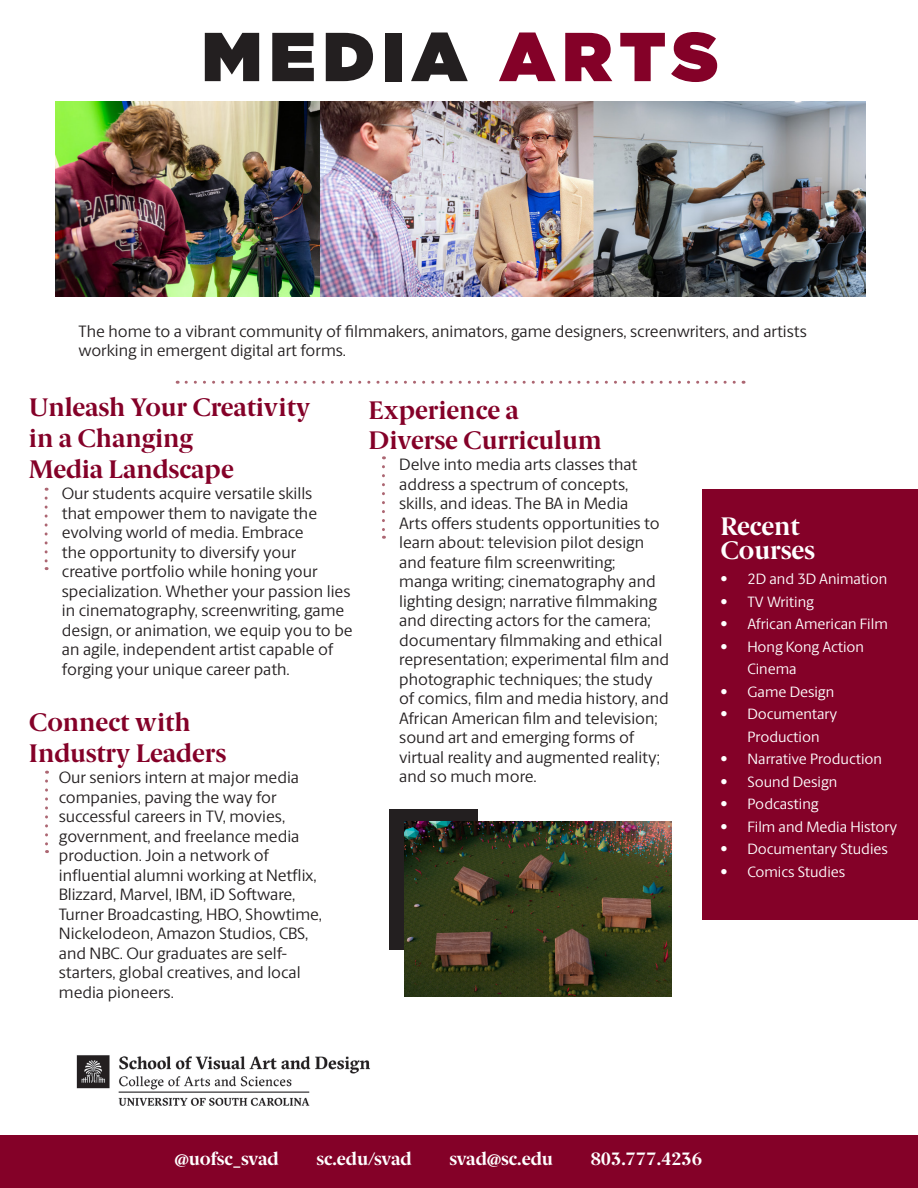
<style>
.page{position:relative;width:918px;height:1188px;background:#fff}
.page>*{position:absolute;margin:0;border:0;box-sizing:border-box;transform-origin:0 0}
.t1{font:900 69px "Gotham";letter-spacing:.11em;color:#231f20}
.t2{font:700 25.5px/30.6px "Berlingske Serif";color:#840128}
.t3{font:700 25.5px "Berlingske Serif";color:#fff}
.t4{font:700 18px "Berlingske Serif";color:#fff}
.t5{font:16.5px/19.5px "Berlingske Sans";color:#231f20}
.t6{font:15px/22.5px "Berlingske Sans";color:#fff}
.s1{color:#840128}
</style>
<div class="page">
<div style="left:390px;top:809px;width:88px;height:141px;background:#231f20"></div>
<img style="left:55px;top:101px;width:810px;height:196px">
<div style="left:0;top:1135px;width:918px;height:53px;background:#840128"></div>
<img style="left:76px;top:1055px;width:294px;height:51px">
<svg style="left:186px;top:381px;width:558px;height:3px"></svg>
<svg style="left:45px;top:498px;width:3px;height:72px"></svg>
<svg style="left:382px;top:467px;width:3px;height:72px"></svg>
<svg style="left:45px;top:781px;width:3px;height:72px"></svg>
<div style="left:702px;top:489px;width:216px;height:431px;background:#840128"></div>
<img style="left:404px;top:822px;width:267px;height:174px">
<p class="t1" style="left:202px;top:7px;width:518px">MEDIA <span class="s1">ARTS</span></p>
<p class="t5" style="left:78px;top:321px;width:730px">The home to a vibrant community of filmmakers, animators, game designers, screenwriters, and artists working in emergent digital art forms.</p>
<p class="t2" style="left:29px;top:392px;width:283px">Unleash Your Creativity in a Changing</p>
<p class="t2" style="left:29px;top:453px;width:206px">Media Landscape</p>
<p class="t5" style="left:399px;top:454px;width:271px">Delve into media arts classes that address a spectrum of concepts, skills, and ideas. The BA in Media<br>Arts offers students opportunities to learn about: television pilot design and feature film screenwriting;<br>manga writing; cinematography and lighting design; narrative filmmaking and directing actors for the camera; documentary filmmaking and ethical representation; experimental film and photographic techniques; the study of comics, film and media history, and African American film and television; sound art and emerging forms of virtual reality and augmented reality; and so much more.</p>
<p class="t2" style="left:369px;top:394px;width:152px">Experience a</p>
<p class="t2" style="left:369px;top:424px;width:235px">Diverse Curriculum</p>
<p class="t5" style="left:62px;top:483px;width:292px">Our students acquire versatile skills<br>that empower them to navigate the evolving world of media. Embrace<br>the opportunity to diversify your creative portfolio while honing your specialization. Whether your passion lies in cinematography, screenwriting, game design, or animation, we equip you to be an agile, independent artist capable of forging your unique career path.</p>
<p class="t2" style="left:29px;top:707px;width:163px">Connect with</p>
<p class="t2" style="left:29px;top:737px;width:199px">Industry Leaders</p>
<p class="t5" style="left:59px;top:767px;width:265px">Our seniors intern at major media companies, paving the way for successful careers in TV, movies, government, and freelance media production. Join a network of influential alumni working at Netflix, Blizzard, Marvel, IBM, iD Software, Turner Broadcasting, HBO, Showtime, Nickelodeon, Amazon Studios, CBS, and NBC. Our graduates are self&shy;starters, global creatives, and local media pioneers.</p>
<p class="t3" style="left:720px;top:505px;width:81px">Recent</p>
<p class="t3" style="left:720px;top:529px;width:96px">Courses</p>
<p class="t6" style="left:720px;top:567px;width:168px">• 2D and 3D Animation</p>
<p class="t6" style="left:720px;top:590px;width:95px">• TV Writing</p>
<p class="t6" style="left:720px;top:612px;width:169px">• African American Film</p>
<p class="t6" style="left:747px;top:635px;width:118px;text-indent:-27px">• Hong Kong Action<br>Cinema</p>
<p class="t6" style="left:720px;top:680px;width:115px">• Game Design</p>
<p class="t6" style="left:747px;top:702px;width:91px;text-indent:-27px">• Documentary<br>Production</p>
<p class="t6" style="left:720px;top:747px;width:163px">• Narrative Production</p>
<p class="t6" style="left:720px;top:770px;width:118px">• Sound Design</p>
<p class="t6" style="left:720px;top:792px;width:100px">• Podcasting</p>
<p class="t6" style="left:720px;top:815px;width:178px">• Film and Media History</p>
<p class="t6" style="left:720px;top:837px;width:169px">• Documentary Studies</p>
<p class="t6" style="left:720px;top:860px;width:127px">• Comics Studies</p>
<p class="t4" style="left:175px;top:1144px;width:106px">@uofsc_svad</p>
<p class="t4" style="left:317px;top:1144px;width:97px">sc.edu/svad</p>
<p class="t4" style="left:449px;top:1144px;width:105px">svad@sc.edu</p>
<p class="t4" style="left:591px;top:1144px;width:113px">803.777.4236</p>
</div>
